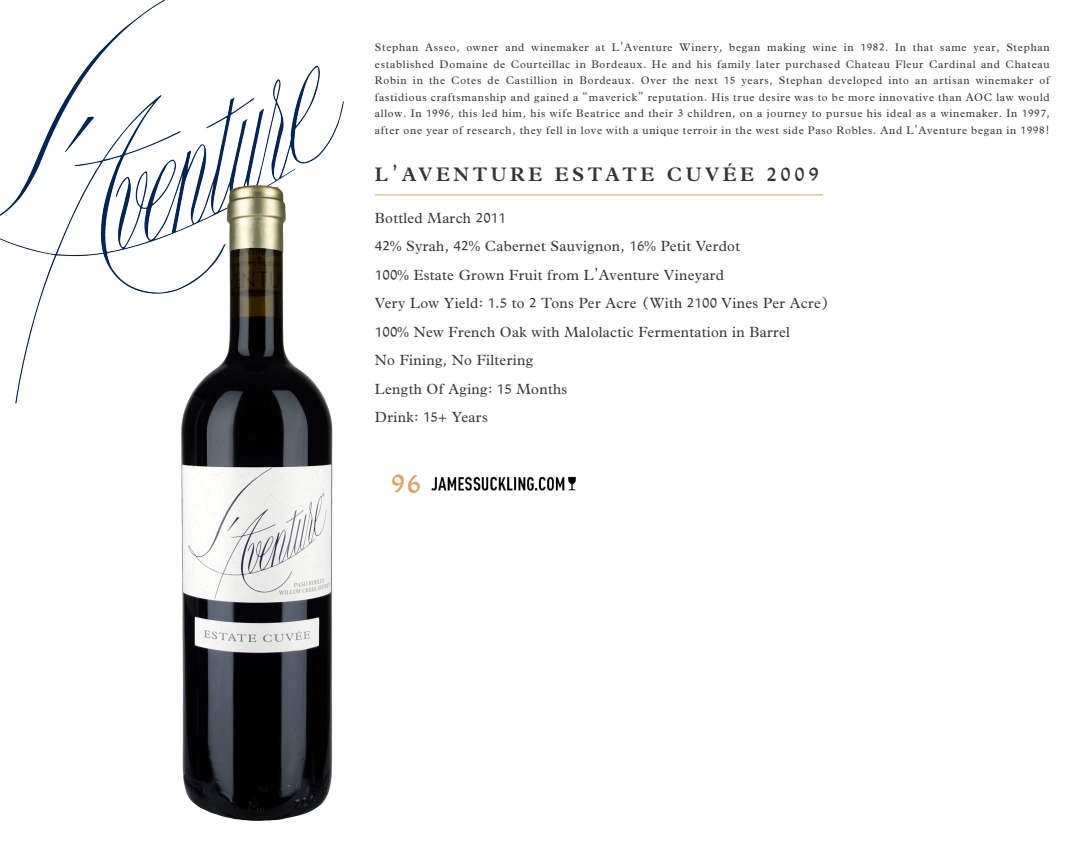
<style>
.page{position:relative;width:1080px;height:864px;background:#fff}
.page>*{position:absolute;margin:0;border:0;box-sizing:border-box;transform-origin:0 0}
.t1{font:700 33px "Linotype Bengali";color:#daa467}
.t2{font:700 24px "Linotype Bengali";letter-spacing:.15em;color:#353534}
.t3{font:18px "Linotype Bengali";letter-spacing:.02em;color:#353534}
.t4{font:13.5px/16.5px "Linotype Bengali";letter-spacing:.055em;color:#353534;text-align:justify}
</style>
<div class="page">
<img style="left:24px;top:0;width:320px;height:186px">
<img style="left:0;top:186px;width:575px;height:634px">
<hr style="left:375px;top:195px;width:448px;height:1px;background:#daa467">
<img style="left:431px;top:472px;width:145px;height:21px">
<p class="t4" style="left:375px;top:39px;width:677px">Stephan Asseo, owner and winemaker at L’Aventure Winery, began making wine in 1982. In that same year, Stephan established Domaine de Courteillac in Bordeaux. He and his family later purchased Chateau Fleur Cardinal and Chateau Robin in the Cotes de Castillion in Bordeaux. Over the next 15 years, Stephan developed into an artisan winemaker of fastidious craftsmanship and gained a “maverick” reputation. His true desire was to be more innovative than AOC law would allow. In 1996, this led him, his wife Beatrice and their 3 children, on a journey to pursue his ideal as a winemaker. In 1997, after one year of research, they fell in love with a unique terroir in the west side Paso Robles. And L’Aventure began in 1998!</p>
<p class="t2" style="left:375px;top:159px;width:446px">L’AVENTURE ESTATE CUVÉE 2009</p>
<p class="t3" style="left:375px;top:206px;width:132px">Bottled March 2011</p>
<p class="t3" style="left:375px;top:235px;width:367px">42% Syrah, 42% Cabernet Sauvignon, 16% Petit Verdot</p>
<p class="t3" style="left:375px;top:263px;width:351px">100% Estate Grown Fruit from L’Aventure Vineyard</p>
<p class="t3" style="left:375px;top:292px;width:456px">Very Low Yield: 1.5 to 2 Tons Per Acre (With 2100 Vines Per Acre)</p>
<p class="t3" style="left:375px;top:320px;width:417px">100% New French Oak with Malolactic Fermentation in Barrel</p>
<p class="t3" style="left:375px;top:349px;width:160px">No Fining, No Filtering</p>
<p class="t3" style="left:375px;top:377px;width:194px">Length Of Aging: 15 Months</p>
<p class="t3" style="left:375px;top:406px;width:115px">Drink: 15+ Years</p>
<p class="t1" style="left:391px;top:463px;width:32px">96</p>
</div>
